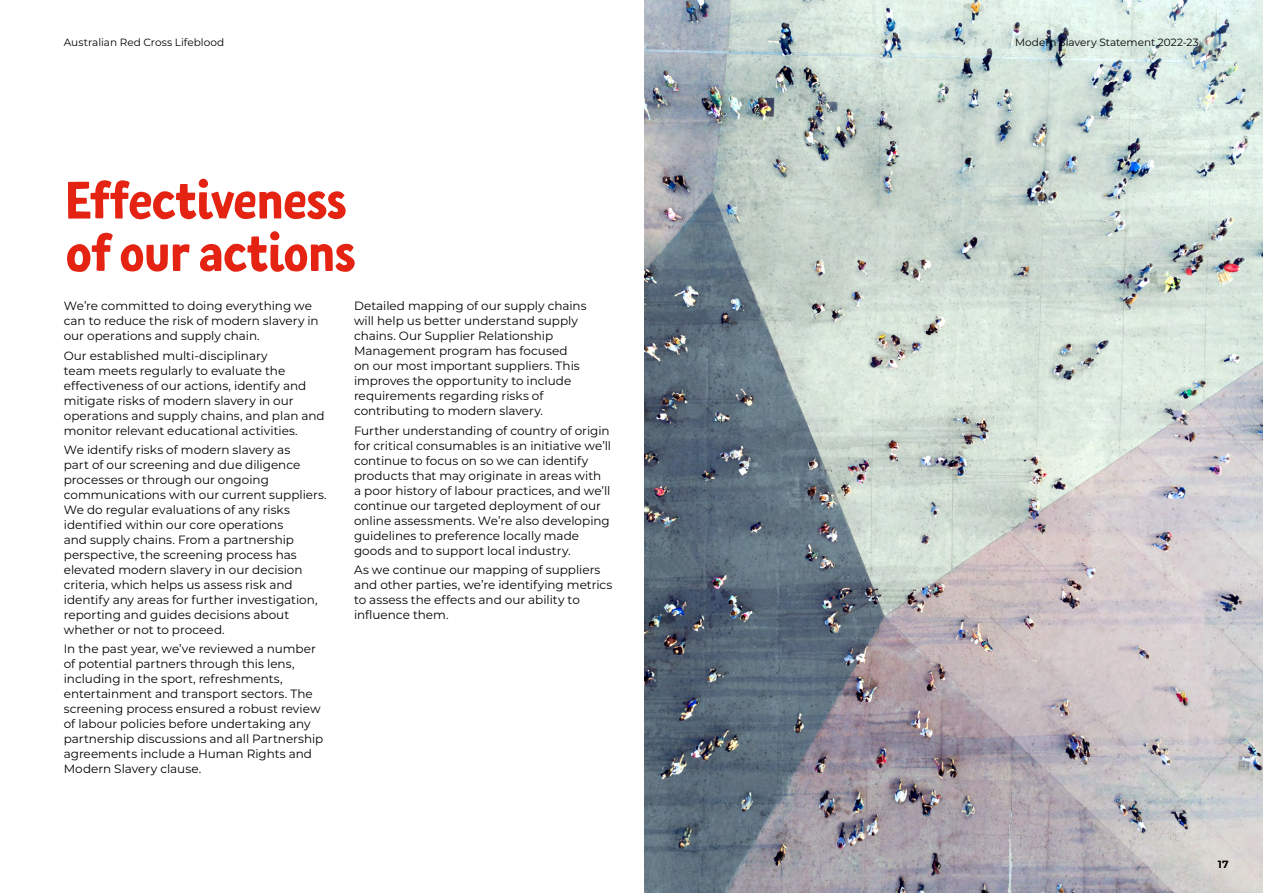
<style>
.page{position:relative;width:1263px;height:893px;background:#fff}
.page>*{position:absolute;margin:0;border:0;box-sizing:border-box;transform-origin:0 0}
.t1{font:700 52.5px/52.5px "Fela";letter-spacing:-.03em;color:#e42313}
.t2{font:12px/15px "Montserrat";color:#000}
.t3{font:10.5px "Montserrat";color:#000}
.t4{font:700 10.5px "Montserrat";color:#000}
</style>
<div class="page">
<img style="left:644px;top:0;width:619px;height:893px">
<p class="t3" style="left:64px;top:35px;width:162px">Australian Red Cross Lifeblood</p>
<p class="t3" style="left:1015px;top:35px;width:185px">Modern Slavery Statement 2022-23</p>
<h1 class="t1" style="left:65px;top:175px;width:293px">Effectiveness of our actions</h1>
<p class="t2" style="left:64px;top:298px;width:256px">We’re committed to doing everything we can to reduce the risk of modern slavery in our operations and supply chain.</p>
<p class="t2" style="left:64px;top:347px;width:262px">Our established multi-disciplinary<br>team meets regularly to evaluate the effectiveness of our actions, identify and mitigate risks of modern slavery in our operations and supply chains, and plan and monitor relevant educational activities.</p>
<p class="t2" style="left:64px;top:442px;width:265px">We identify risks of modern slavery as<br>part of our screening and due diligence processes or through our ongoing communications with our current suppliers.<br>We do regular evaluations of any risks identified within our core operations<br>and supply chains. From a partnership perspective, the screening process has elevated modern slavery in our decision criteria, which helps us assess risk and identify any areas for further investigation, reporting and guides decisions about whether or not to proceed.</p>
<p class="t2" style="left:64px;top:641px;width:261px">In the past year, we’ve reviewed a number of potential partners through this lens, including in the sport, refreshments, entertainment and transport sectors. The screening process ensured a robust review of labour policies before undertaking any partnership discussions and all Partnership agreements include a Human Rights and Modern Slavery clause.</p>
<p class="t2" style="left:354px;top:298px;width:234px">Detailed mapping of our supply chains will help us better understand supply chains. Our Supplier Relationship Management program has focused<br>on our most important suppliers. This improves the opportunity to include requirements regarding risks of contributing to modern slavery.</p>
<p class="t2" style="left:354px;top:422px;width:259px">Further understanding of country of origin for critical consumables is an initiative we’ll continue to focus on so we can identify products that may originate in areas with a poor history of labour practices, and we’ll continue our targeted deployment of our online assessments. We’re also developing guidelines to preference locally made goods and to support local industry.</p>
<p class="t2" style="left:354px;top:562px;width:260px">As we continue our mapping of suppliers and other parties, we’re identifying metrics to assess the effects and our ability to influence them.</p>
<p class="t4" style="left:1218px;top:856px;width:12px">17</p>
</div>
